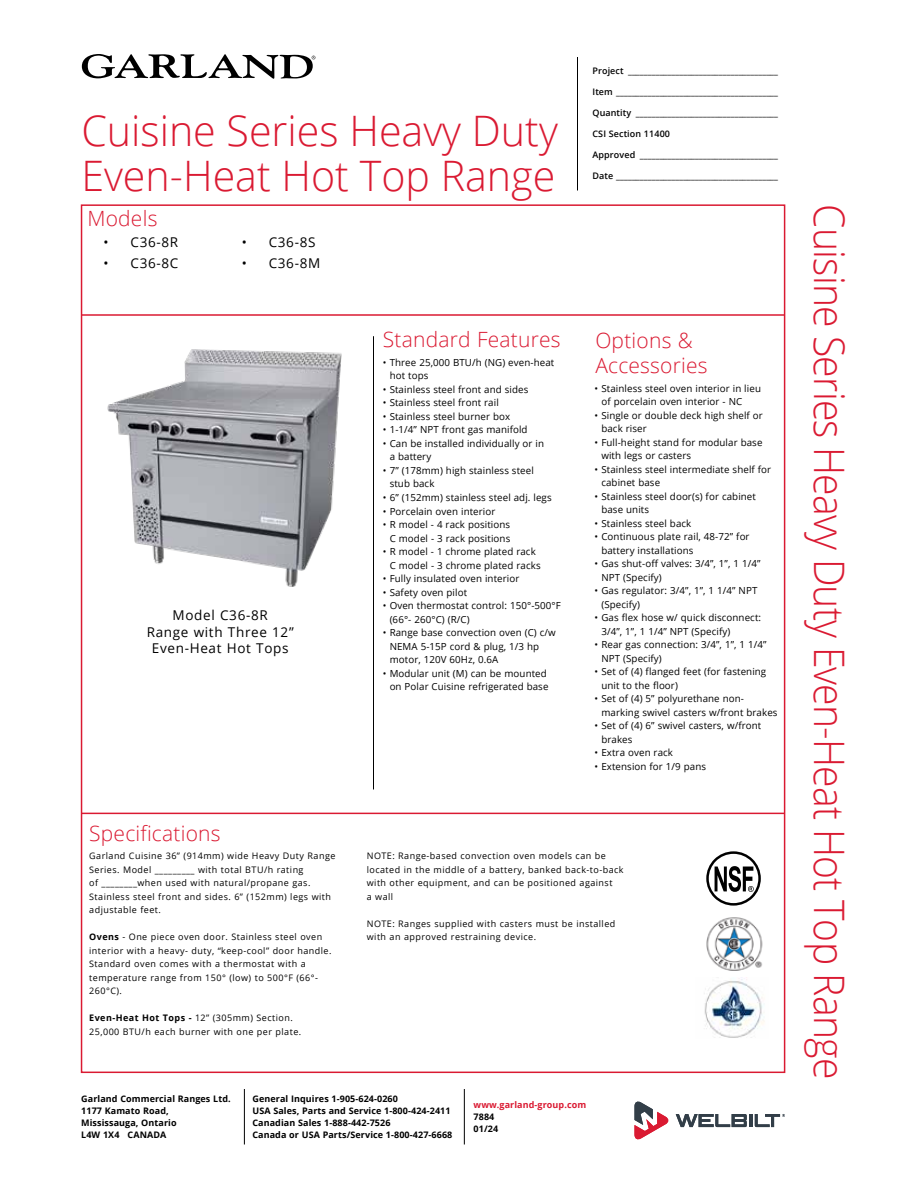
<style>
.page{position:relative;width:918px;height:1188px;background:#fff}
.page>*{position:absolute;margin:0;border:0;box-sizing:border-box;transform-origin:0 0}
.t1{font:300 42px/45px "Open Sans";letter-spacing:-.01em;color:#da1a32}
.t2{font:300 42px "Open Sans";letter-spacing:-.01em;color:#da1a32;scale:.93 1}
.t3{font:300 21px/25.5px "Open Sans";letter-spacing:.01em;color:#da1a32}
.t4{font:13.5px/16.2px "Open Sans";letter-spacing:.05em;color:#000;text-align:center}
.t5{font:9.75px/13.5px "Open Sans";letter-spacing:.01em;color:#000}
.t6{font:9px/13.5px "Open Sans";letter-spacing:.05em;color:#000}
.t7{font:600 9px "Open Sans";letter-spacing:.01em;color:#000}
.t8{font:700 9px/12px "Open Sans";letter-spacing:.01em;color:#000}
.t9{font:700 9px "Open Sans";letter-spacing:.01em;color:#da1a32}
.s1{font-weight:700}
</style>
<div class="page">
<hr style="left:577px;top:57px;width:1px;height:133px;background:#000">
<svg style="left:82px;top:54px;width:233px;height:25px"></svg>
<hr style="left:464px;top:1089px;width:1px;height:55px;background:#000">
<hr style="left:244px;top:1089px;width:1px;height:55px;background:#000">
<svg style="left:676px;top:1114px;width:109px;height:13px"></svg>
<svg style="left:634px;top:1102px;width:35px;height:37px"></svg>
<hr style="left:373px;top:336px;width:1px;height:453px;background:#000">
<hr style="left:81px;top:314px;width:703px;height:2px;background:#da1a32">
<hr style="left:82px;top:813px;width:702px;height:1px;background:#da1a32">
<img style="left:107px;top:349px;width:235px;height:238px">
<svg style="left:706px;top:851px;width:55px;height:55px"></svg>
<img style="left:706px;top:917px;width:57px;height:54px">
<img style="left:704px;top:977px;width:61px;height:61px">
<h1 class="t1" style="left:81px;top:107px;width:478px">Cuisine Series Heavy Duty<br>Even-Heat Hot Top Range</h1>
<h2 class="t3" style="left:87px;top:205px;width:72px">Models</h2>
<h3 class="t4" style="left:104px;top:234px;width:76px">• C36-8R</h3>
<h3 class="t4" style="left:104px;top:255px;width:76px">• C36-8C</h3>
<h3 class="t4" style="left:242px;top:234px;width:75px">• C36-8S</h3>
<h3 class="t4" style="left:242px;top:255px;width:80px">• C36-8M</h3>
<h3 class="t4" style="left:147px;top:607px;width:149px">Model C36-8R<br>Range with Three 12”<br>Even-Heat Hot Tops</h3>
<h2 class="t3" style="left:89px;top:821px;width:133px">Specifications</h2>
<h2 class="t3" style="left:383px;top:326px;width:179px">Standard Features</h2>
<p class="t5" style="left:390px;top:355px;width:166px;text-indent:-7px">• Three 25,000 BTU/h (NG) even-heat hot tops</p>
<p class="t5" style="left:383px;top:382px;width:147px">• Stainless steel front and sides</p>
<p class="t5" style="left:383px;top:396px;width:117px">• Stainless steel front rail</p>
<p class="t5" style="left:383px;top:409px;width:129px">• Stainless steel burner box</p>
<p class="t5" style="left:383px;top:423px;width:146px">• 1-1/4” NPT front gas manifold</p>
<p class="t5" style="left:390px;top:436px;width:156px;text-indent:-7px">• Can be installed individually or in a battery</p>
<p class="t5" style="left:390px;top:463px;width:146px;text-indent:-7px">• 7” (178mm) high stainless steel stub back</p>
<p class="t5" style="left:383px;top:490px;width:170px">• 6” (152mm) stainless steel adj. legs</p>
<p class="t5" style="left:383px;top:504px;width:114px">• Porcelain oven interior</p>
<p class="t5" style="left:383px;top:517px;width:129px;text-align:right">• R model - 4 rack positions<br>C model - 3 rack positions</p>
<p class="t5" style="left:390px;top:544px;width:152px;text-indent:-7px">• R model - 1 chrome plated rack<br>C model - 3 chrome plated racks</p>
<p class="t5" style="left:383px;top:571px;width:138px">• Fully insulated oven interior</p>
<p class="t5" style="left:383px;top:585px;width:86px">• Safety oven pilot</p>
<p class="t5" style="left:390px;top:598px;width:173px;text-indent:-7px">• Oven thermostat control: 150°-500°F (66°- 260°C) (R/C)</p>
<p class="t5" style="left:390px;top:625px;width:168px;text-indent:-7px">• Range base convection oven (C) c/w<br>NEMA 5-15P cord &amp; plug, 1/3 hp motor, 120V 60Hz, 0.6A</p>
<p class="t5" style="left:383px;top:666px;width:167px;text-align:right">• Modular unit (M) can be mounted on Polar Cuisine refrigerated base</p>
<p class="t7" style="left:592px;top:64px;width:187px">Project ______________________________________</p>
<p class="t7" style="left:592px;top:85px;width:187px">Item _________________________________________</p>
<p class="t7" style="left:592px;top:106px;width:187px">Quantity ____________________________________</p>
<p class="t7" style="left:592px;top:127px;width:79px">CSI Section 11400</p>
<p class="t7" style="left:592px;top:148px;width:187px">Approved ___________________________________</p>
<p class="t7" style="left:592px;top:169px;width:187px">Date _________________________________________</p>
<h2 class="t3" style="left:595px;top:327px;width:114px">Options &amp;<br>Accessories</h2>
<p class="t5" style="left:601px;top:381px;width:161px;text-indent:-7px">• Stainless steel oven interior in lieu of porcelain oven interior - NC</p>
<p class="t5" style="left:601px;top:408px;width:163px;text-indent:-7px">• Single or double deck high shelf or back riser</p>
<p class="t5" style="left:601px;top:435px;width:163px;text-indent:-7px">• Full-height stand for modular base with legs or casters</p>
<p class="t5" style="left:601px;top:462px;width:171px;text-indent:-7px">• Stainless steel intermediate shelf for cabinet base</p>
<p class="t5" style="left:601px;top:489px;width:156px;text-indent:-7px">• Stainless steel door(s) for cabinet base units</p>
<p class="t5" style="left:595px;top:516px;width:98px">• Stainless steel back</p>
<p class="t5" style="left:601px;top:530px;width:150px;text-indent:-7px">• Continuous plate rail, 48-72” for battery installations</p>
<p class="t5" style="left:601px;top:557px;width:161px;text-indent:-7px">• Gas shut-off valves: 3/4”, 1”, 1 1/4”<br>NPT (Specify)</p>
<p class="t5" style="left:601px;top:584px;width:158px;text-indent:-7px">• Gas regulator: 3/4”, 1”, 1 1/4” NPT (Specify)</p>
<p class="t5" style="left:601px;top:611px;width:161px;text-indent:-7px">• Gas flex hose w/ quick disconnect:<br>3/4”, 1”, 1 1/4” NPT (Specify)</p>
<p class="t5" style="left:601px;top:638px;width:167px;text-indent:-7px">• Rear gas connection: 3/4”, 1”, 1 1/4”<br>NPT (Specify)</p>
<p class="t5" style="left:601px;top:665px;width:166px;text-indent:-7px">• Set of (4) flanged feet (for fastening unit to the floor)</p>
<p class="t5" style="left:601px;top:692px;width:178px;text-indent:-7px">• Set of (4) 5” polyurethane non&shy;marking swivel casters w/front brakes</p>
<p class="t5" style="left:601px;top:719px;width:161px;text-indent:-7px">• Set of (4) 6” swivel casters, w/front brakes</p>
<p class="t5" style="left:595px;top:746px;width:80px">• Extra oven rack</p>
<p class="t5" style="left:595px;top:759px;width:113px">• Extension for 1/9 pans</p>
<p class="t6" style="left:89px;top:849px;width:248px">Garland Cuisine 36” (914mm) wide Heavy Duty Range Series. Model _________ with total BTU/h rating<br>of ________when used with natural/propane gas.<br>Stainless steel front and sides. 6” (152mm) legs with adjustable feet.</p>
<p class="t6" style="left:89px;top:930px;width:244px"><span class="s1">Ovens</span> - One piece oven door. Stainless steel oven interior with a heavy- duty, “keep-cool” door handle.<br>Standard oven comes with a thermostat with a temperature range from 150° (low) to 500°F (66°- 260°C).</p>
<p class="t6" style="left:89px;top:1011px;width:213px"><span class="s1">Even-Heat Hot Tops -</span> 12” (305mm) Section.<br>25,000 BTU/h each burner with one per plate.</p>
<p class="t6" style="left:367px;top:849px;width:258px">NOTE: Range-based convection oven models can be located in the middle of a battery, banked back-to-back with other equipment, and can be positioned against<br>a wall</p>
<p class="t6" style="left:367px;top:916px;width:250px">NOTE: Ranges supplied with casters must be installed with an approved restraining device.</p>
<p class="t8" style="left:81px;top:1092px;width:151px">Garland Commercial Ranges Ltd.<br>1177 Kamato Road,<br>Mississauga, Ontario<br>L4W 1X4 CANADA</p>
<p class="t8" style="left:252px;top:1092px;width:201px">General Inquires 1-905-624-0260<br>USA Sales, Parts and Service 1-800-424-2411<br>Canadian Sales 1-888-442-7526<br>Canada or USA Parts/Service 1-800-427-6668</p>
<p class="t9" style="left:474px;top:1099px;width:114px">www.garland-group.com</p>
<p class="t8" style="left:474px;top:1111px;width:26px">7884<br>01/24</p>
<h1 class="t2" style="left:858px;top:204px;width:942px;rotate:90deg">Cuisine Series Heavy Duty Even-Heat Hot Top Range</h1>
</div>
